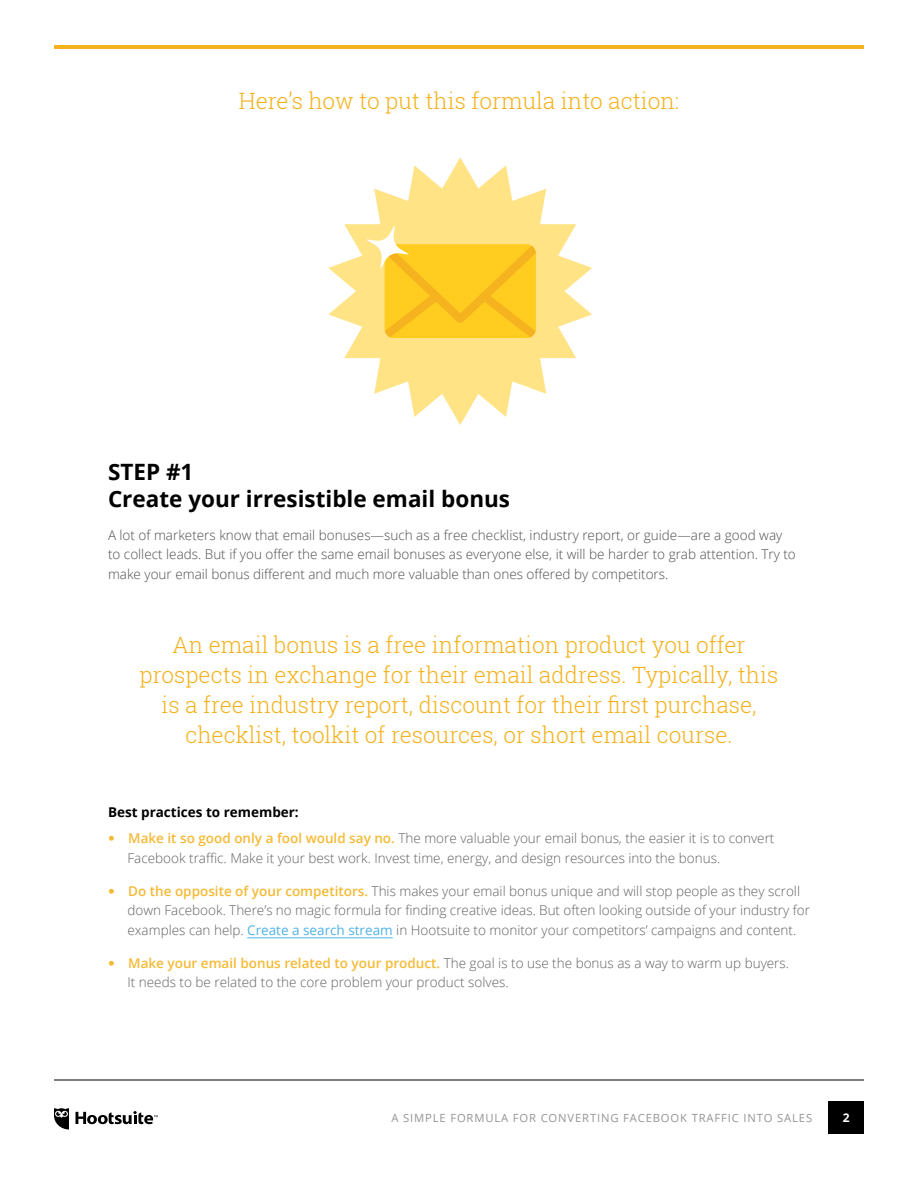
<style>
.page{position:relative;width:918px;height:1188px;background:#fff}
.page>*{position:absolute;margin:0;border:0;box-sizing:border-box;transform-origin:0 0}
.t1{font:300 22.5px/30px "Roboto Slab";color:#f4b21e;text-align:center}
.t2{font:700 22.5px/27px "Open Sans";color:#000}
.t3{font:300 13.5px/19.5px "Open Sans";color:#606163}
.t4{font:300 13.5px/19.5px "Open Sans";color:#4d4d4f}
.t5{font:700 12px "Open Sans";color:#fff}
.t6{font:11.25px "Open Sans";letter-spacing:.075em;color:#949494}
.s1{font-weight:700;color:#000}
.s2{font-weight:600;color:#f5ba35}
.s3{font-weight:400;color:#4eb2e5}
</style>
<div class="page">
<div style="left:828px;top:1101px;width:36px;height:33px;background:#000"></div>
<hr style="left:54px;top:1080px;width:810px;height:1px;background:#000">
<svg style="left:76px;top:1111px;width:82px;height:13px"></svg>
<svg style="left:54px;top:1108px;width:15px;height:22px"></svg>
<hr style="left:54px;top:45px;width:810px;height:4px;background:#f4b21e">
<hr style="left:247px;top:938px;width:146px;height:1px;background:#4eb2e5">
<svg style="left:328px;top:157px;width:264px;height:268px"></svg>
<svg style="left:367px;top:226px;width:169px;height:112px;background:#fdcf3c"></svg>
<h1 class="t1" style="left:239px;top:85px;width:442px">Here’s how to put this formula into action:</h1>
<h1 class="t2" style="left:108px;top:458px;width:404px">STEP #1<br>Create your irresistible email bonus</h1>
<p class="t4" style="left:108px;top:525px;width:689px">A lot of marketers know that email bonuses—such as a free checklist, industry report, or guide—are a good way to collect leads. But if you offer the same email bonuses as everyone else, it will be harder to grab attention. Try to make your email bonus different and much more valuable than ones offered by competitors.</p>
<h1 class="t1" style="left:140px;top:629px;width:640px">An email bonus is a free information product you offer prospects in exchange for their email address. Typically, this is a free industry report, discount for their first purchase, checklist, toolkit of resources, or short email course.</h1>
<p class="t3" style="left:128px;top:799px;width:648px;line-height:26.2px;text-indent:-20px"><span class="s1">Best practices to remember:<br></span><span class="s2">Make it so good only a fool would say no.</span> The more valuable your email bonus, the easier it is to convert</p>
<p class="t3" style="left:127px;top:848px;width:594px">Facebook traffic. Make it your best work. Invest time, energy, and design resources into the bonus.</p>
<p class="t3" style="left:128px;top:881px;width:684px"><span class="s2">Do the opposite of your competitors.</span> This makes your email bonus unique and will stop people as they scroll down Facebook. There’s no magic formula for finding creative ideas. But often looking outside of your industry for examples can help. <span class="s3">Create a search stream</span> in Hootsuite to monitor your competitors’ campaigns and content.</p>
<p class="t3" style="left:128px;top:953px;width:663px"><span class="s2">Make your email bonus related to your product.</span> The goal is to use the bonus as a way to warm up buyers.<br>It needs to be related to the core problem your product solves.</p>
<p class="t6" style="left:391px;top:1110px;width:422px">A SIMPLE FORMULA FOR CONVERTING FACEBOOK TRAFFIC INTO SALES</p>
<p class="t5" style="left:843px;top:1109px;width:8px">2</p>
</div>
